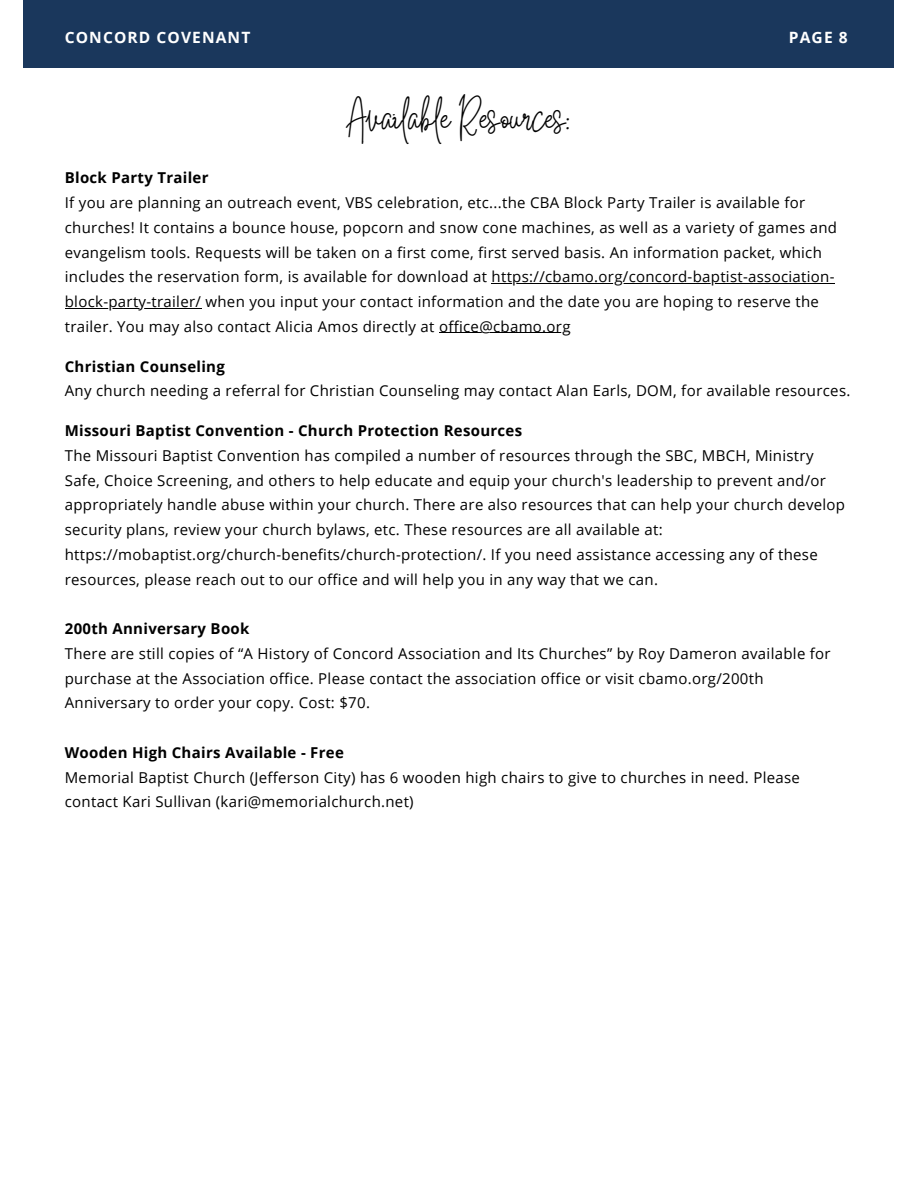
<style>
.page{position:relative;width:918px;height:1188px;background:#fff}
.page>*{position:absolute;margin:0;border:0;box-sizing:border-box;transform-origin:0 0}
.t1{font:30px "White Star";color:#000}
.t2{font:700 15.6px "Open Sans";letter-spacing:.07em;color:#fff}
.t3{font:15px/24.8px "Open Sans";letter-spacing:.02em;color:#000}
.t4{font:700 15px "Open Sans";letter-spacing:.02em;color:#000}
</style>
<div class="page">
<hr style="left:492px;top:283px;width:343px;height:1px;background:#000">
<hr style="left:65px;top:308px;width:136px;height:1px;background:#000">
<hr style="left:439px;top:333px;width:132px;height:1px;background:#000">
<div style="left:24px;top:0;width:870px;height:68px;background:#1a375c"></div>
<p class="t2" style="left:65px;top:26px;width:187px">CONCORD COVENANT</p>
<p class="t2" style="left:789px;top:26px;width:60px">PAGE 8</p>
<h1 class="t1" style="left:348px;top:110px;width:224px">Available Resources:</h1>
<p class="t4" style="left:65px;top:167px;width:145px">Block Party Trailer</p>
<p class="t3" style="left:65px;top:190px;width:774px">If you are planning an outreach event, VBS celebration, etc...the CBA Block Party Trailer is available for churches! It contains a bounce house, popcorn and snow cone machines, as well as a variety of games and evangelism tools. Requests will be taken on a first come, first served basis. An information packet, which includes the reservation form, is available for download at https://cbamo.org/concord-baptist-association&shy;block-party-trailer/ when you input your contact information and the date you are hoping to reserve the trailer. You may also contact Alicia Amos directly at office@cbamo.org</p>
<p class="t4" style="left:65px;top:356px;width:162px">Christian Counseling</p>
<p class="t3" style="left:65px;top:378px;width:787px">Any church needing a referral for Christian Counseling may contact Alan Earls, DOM, for available resources.</p>
<p class="t4" style="left:65px;top:420px;width:459px">Missouri Baptist Convention - Church Protection Resources</p>
<p class="t3" style="left:65px;top:443px;width:782px">The Missouri Baptist Convention has compiled a number of resources through the SBC, MBCH, Ministry Safe, Choice Screening, and others to help educate and equip your church's leadership to prevent and/or appropriately handle abuse within your church. There are also resources that can help your church develop security plans, review your church bylaws, etc. These resources are all available at: https://mobaptist.org/church-benefits/church-protection/. If you need assistance accessing any of these resources, please reach out to our office and will help you in any way that we can.</p>
<p class="t4" style="left:65px;top:618px;width:186px">200th Anniversary Book</p>
<p class="t3" style="left:65px;top:641px;width:767px">There are still copies of “A History of Concord Association and Its Churches” by Roy Dameron available for purchase at the Association office. Please contact the association office or visit cbamo.org/200th<br>Anniversary to order your copy. Cost: $70.</p>
<p class="t4" style="left:65px;top:742px;width:281px">Wooden High Chairs Available - Free</p>
<p class="t3" style="left:65px;top:764px;width:737px">Memorial Baptist Church (Jefferson City) has 6 wooden high chairs to give to churches in need. Please contact Kari Sullivan (kari@memorialchurch.net)</p>
</div>
